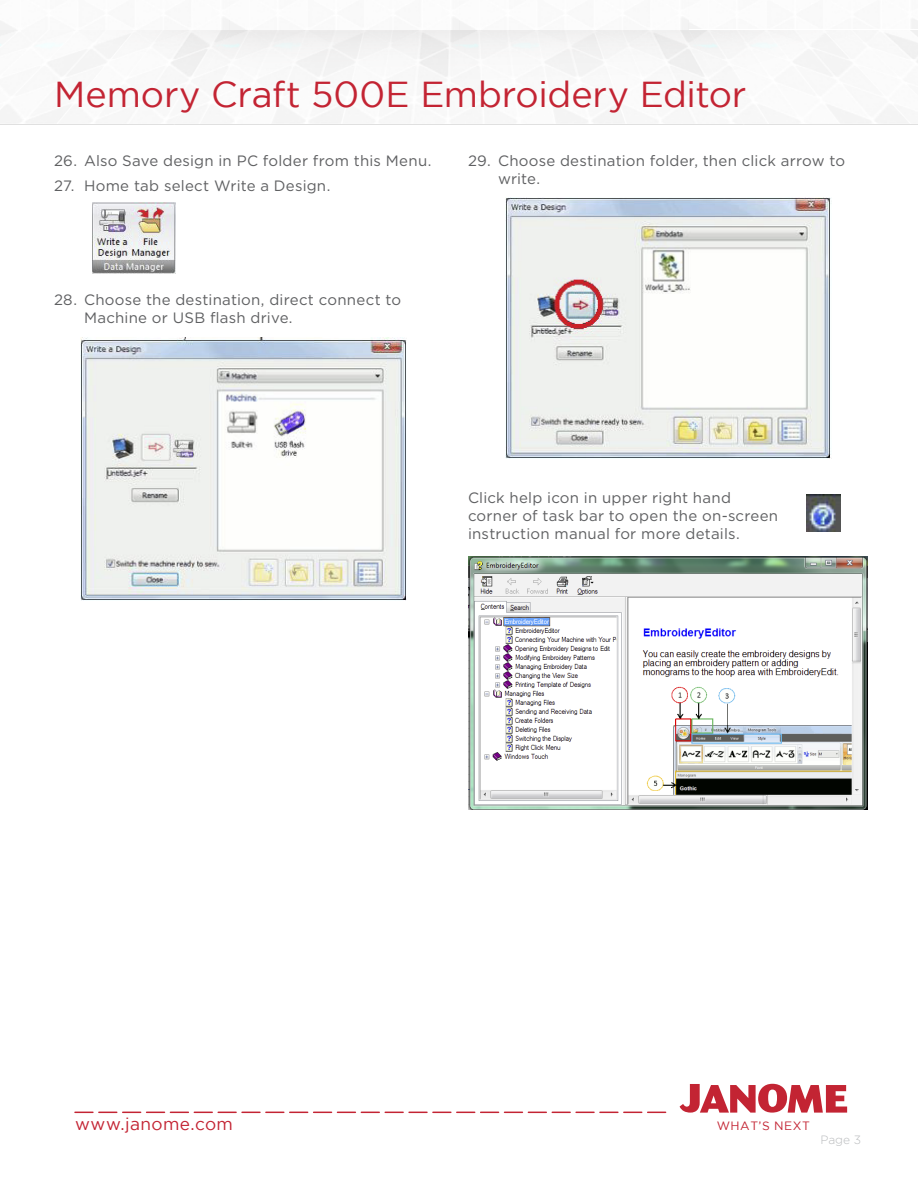
<style>
.page{position:relative;width:918px;height:1188px;background:#fff}
.page>*{position:absolute;margin:0;border:0;box-sizing:border-box;transform-origin:0 0}
.t1{font:36px "Gotham";letter-spacing:-.005em;color:#c32433}
.t2{font:17.25px "Gotham";letter-spacing:.025em;color:#c32433}
.Paragraph_Style_1{font:15px/18px "Gotham HTF";letter-spacing:.015em;color:#5f6062}
.t3{font:12px "Gotham";letter-spacing:.045em;color:#c32433}
.t4{font:300 12px "Gotham HTF";color:#b9bbbd}
</style>
<div class="page">
<svg style="left:51px;top:30px;width:816px;height:66px"></svg>
<svg style="left:680px;top:1084px;width:167px;height:29px"></svg>
<svg style="left:75px;top:1112px;width:591px;height:1px"></svg>
<img style="left:92px;top:202px;width:84px;height:72px">
<img style="left:81px;top:338px;width:326px;height:263px">
<img style="left:505px;top:198px;width:326px;height:261px">
<img style="left:469px;top:556px;width:399px;height:254px">
<img style="left:806px;top:495px;width:35px;height:36px">
<h1 class="t1" style="left:54px;top:75px;width:694px">Memory Craft 500E Embroidery Editor</h1>
<p class="Paragraph_Style_1" style="left:54px;top:151px;width:379px">26. Also Save design in PC folder from this Menu.</p>
<p class="Paragraph_Style_1" style="left:54px;top:176px;width:278px">27. Home tab select Write a Design.</p>
<p class="Paragraph_Style_1" style="left:498px;top:151px;width:349px;text-indent:-30px">29. Choose destination folder, then click arrow to write.</p>
<p class="Paragraph_Style_1" style="left:84px;top:291px;width:319px;text-indent:-30px">28. Choose the destination, direct connect to<br>Machine or USB flash drive.</p>
<p class="Paragraph_Style_1" style="left:468px;top:489px;width:312px">Click help icon in upper right hand corner of task bar to open the on-screen instruction manual for more details.</p>
<p class="t2" style="left:75px;top:1114px;width:159px">www.janome.com</p>
<p class="t3" style="left:717px;top:1119px;width:95px">WHAT’S NEXT</p>
<p class="t4" style="left:820px;top:1133px;width:42px">Page 3</p>
</div>
